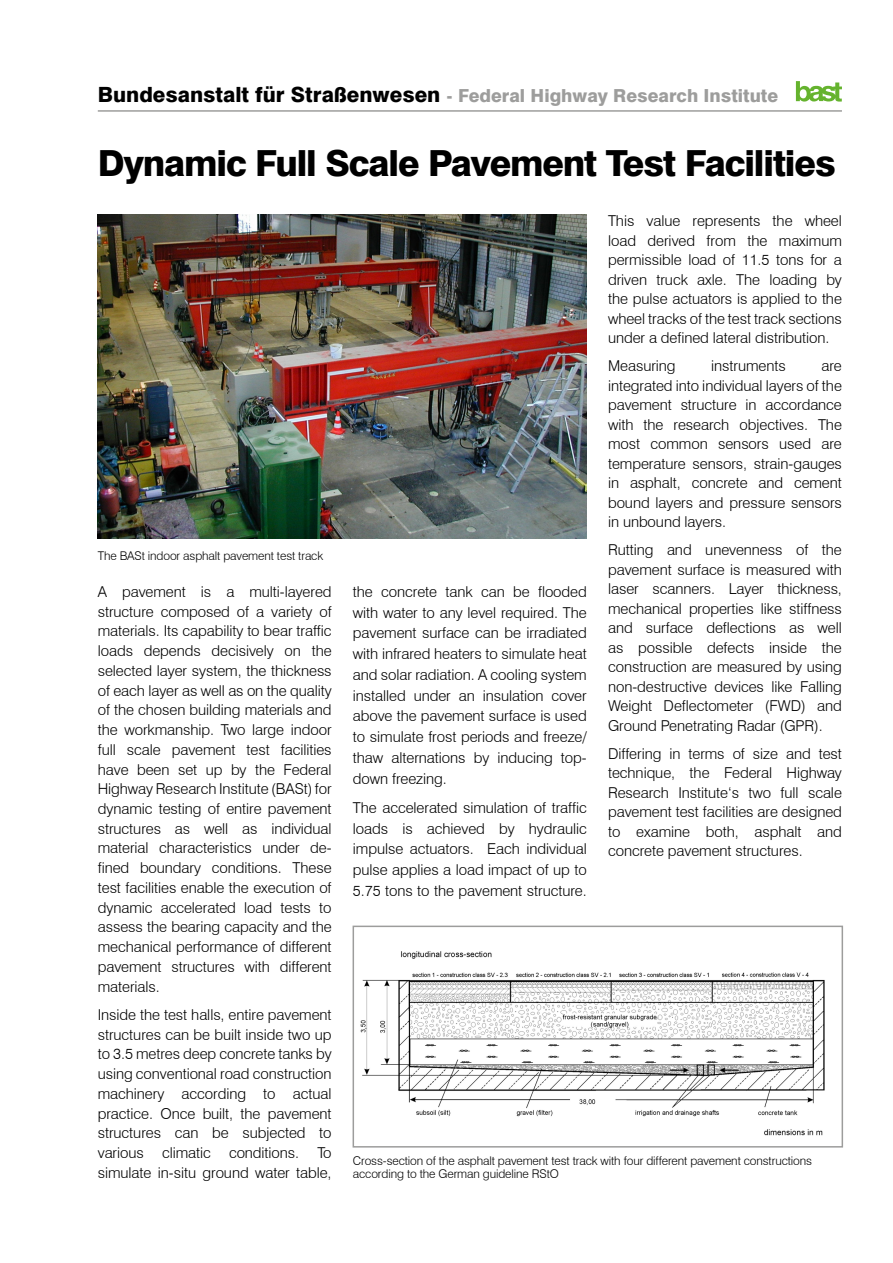
<style>
.page{position:relative;width:893px;height:1263px;background:#fff}
.page>*{position:absolute;margin:0;border:0;box-sizing:border-box;transform-origin:0 0}
.t1{font:800 36px "Swiss 721 BT";letter-spacing:-.03em;color:#000}
.t2{font:800 18px "Swiss 721 BT";color:#9d9d9c}
.t3{font:300 15px/19.8px "Swiss 721 BT";letter-spacing:-.005em;color:#000;text-align:justify}
.t4{font:300 12px/13.5px "Swiss 721 BT";letter-spacing:-.01em;color:#000}
.s1{font-size:21px;color:#000}
</style>
<div class="page">
<hr style="left:98px;top:110px;width:744px;height:2px;background:#9d9d9c">
<svg style="left:796px;top:81px;width:46px;height:21px"></svg>
<img style="left:98px;top:215px;width:489px;height:324px">
<div style="left:353px;top:925px;width:490px;height:222px;border:2px solid #9d9d9c"></div>
<img style="left:360px;top:951px;width:465px;height:185px">
<p class="t2" style="left:98px;top:84px;width:682px"><span class="s1">Bundesanstalt für Straßenwesen</span> - Federal Highway Research Institute</p>
<h1 class="t1" style="left:98px;top:142px;width:740px">Dynamic Full Scale Pavement Test Facilities</h1>
<p class="t4" style="left:98px;top:549px;width:227px">The BASt indoor asphalt pavement test track</p>
<p class="t3" style="left:98px;top:581px;width:235px">A pavement is a multi-layered structure composed of a variety of materials. Its capability to bear traffic loads depends decisively on the selected layer system, the thickness of each layer as well as on the quality of the chosen building materials and the workmanship. Two large indoor full scale pavement test facilities have been set up by the Federal Highway Research Institute (BASt) for dynamic testing of entire pavement structures as well as individual material characteristics under de&shy;fined boundary conditions. These test facilities enable the execution of dynamic accelerated load tests to assess the bearing capacity and the mechanical performance of different pavement structures with different materials.</p>
<p class="t3" style="left:98px;top:1004px;width:235px">Inside the test halls, entire pavement structures can be built inside two up to 3.5 metres deep concrete tanks by using conventional road construction machinery according to actual practice. Once built, the pavement structures can be subjected to various climatic conditions. To simulate in-situ ground water table,</p>
<p class="t3" style="left:353px;top:581px;width:235px;line-height:20.7px">the concrete tank can be flooded with water to any level required. The pavement surface can be irradiated with infrared heaters to simulate heat and solar radiation. A cooling system installed under an insulation cover above the pavement surface is used to simulate frost periods and freeze/ thaw alternations by inducing top&shy;down freezing.</p>
<p class="t3" style="left:353px;top:797px;width:235px;line-height:20.7px">The accelerated simulation of traffic loads is achieved by hydraulic impulse actuators. Each individual pulse applies a load impact of up to 5.75 tons to the pavement structure.</p>
<p class="t3" style="left:608px;top:211px;width:235px">This value represents the wheel load derived from the maximum permissible load of 11.5 tons for a driven truck axle. The loading by the pulse actuators is applied to the wheel tracks of the test track sections under a defined lateral distribution.</p>
<p class="t3" style="left:608px;top:356px;width:69px">Measuring</p>
<p class="t3" style="left:711px;top:356px;width:76px">instruments</p>
<p class="t3" style="left:608px;top:356px;width:235px;text-indent:213px">are integrated into individual layers of the pavement structure in accordance with the research objectives. The most common sensors used are temperature sensors, strain-gauges in asphalt, concrete and cement bound layers and pressure sensors in unbound layers.</p>
<p class="t3" style="left:608px;top:540px;width:235px">Rutting and unevenness of the pavement surface is measured with laser scanners. Layer thickness, mechanical properties like stiffness and surface deflections as well as possible defects inside the construction are measured by using non-destructive devices like Falling Weight Deflectometer (FWD) and Ground Penetrating Radar (GPR).</p>
<p class="t3" style="left:608px;top:743px;width:235px">Differing in terms of size and test technique, the Federal Highway Research Institute‘s two full scale pavement test facilities are designed to examine both, asphalt and concrete pavement structures.</p>
<p class="t4" style="left:353px;top:1154px;width:461px">Cross-section of the asphalt pavement test track with four different pavement constructions according to the German guideline RStO</p>
</div>
